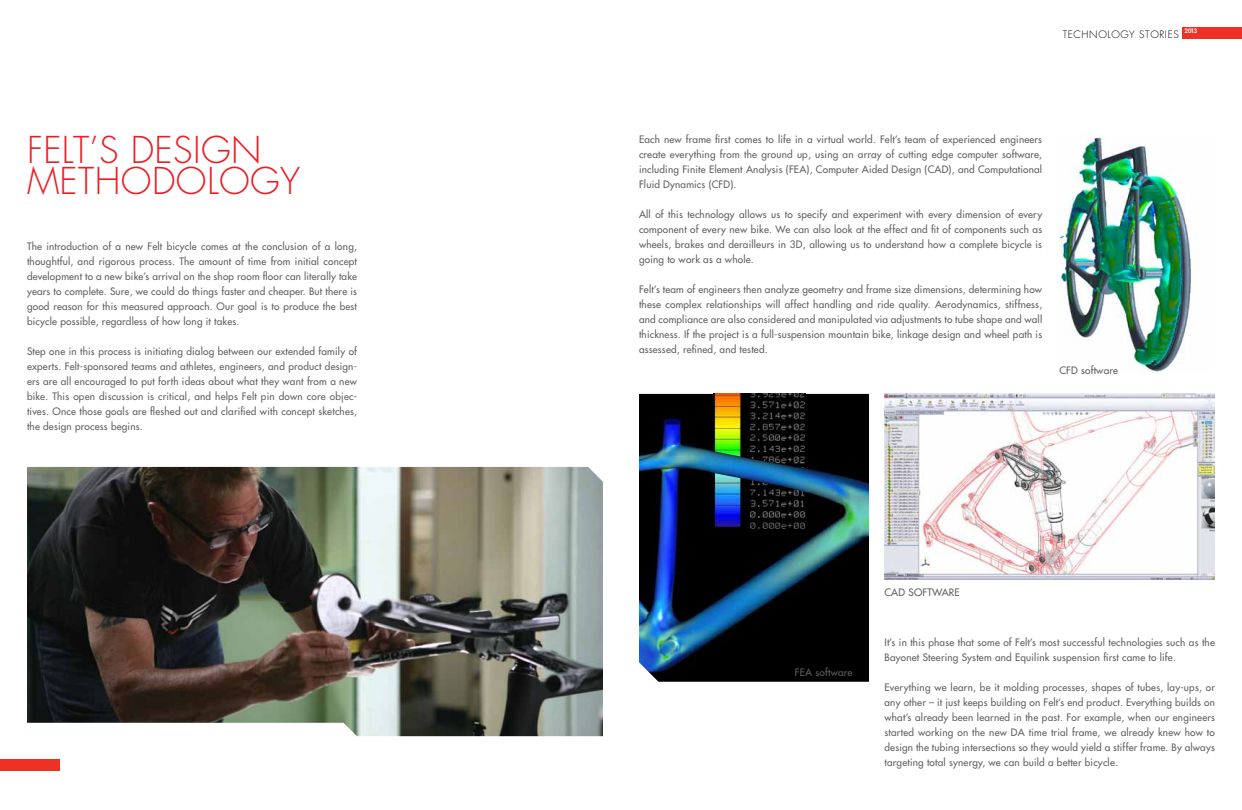
<style>
.page{position:relative;width:1242px;height:810px;background:#fff}
.page>*{position:absolute;margin:0;border:0;box-sizing:border-box;transform-origin:0 0}
.t1{font:300 36px/31px "Futura";letter-spacing:.01em;color:#ed1d24}
.t2{font:10px/15px "Futura";letter-spacing:.02em;color:#606061;text-align:justify}
.t3{font:300 10px "Futura";letter-spacing:.06em;color:#000}
.t4{font:800 6px "Futura";color:#fff}
</style>
<div class="page">
<div style="left:1183px;top:27px;width:59px;height:12px;background:#ee3124"></div>
<div style="left:0;top:759px;width:59px;height:12px;background:#ee3124"></div>
<img style="left:885px;top:394px;width:330px;height:186px">
<img style="left:1059px;top:136px;width:137px;height:237px">
<img style="left:639px;top:394px;width:230px;height:288px">
<img style="left:714px;top:394px;width:91px;height:135px">
<img style="left:710px;top:451px;width:98px;height:42px">
<img style="left:27px;top:467px;width:576px;height:269px">
<h1 class="t1" style="left:27px;top:135px;width:275px">FELT’S DESIGN<br>METHODOLOGY</h1>
<p class="t2" style="left:27px;top:238px;width:332px">The introduction of a new Felt bicycle comes at the conclusion of a long, thoughtful, and rigorous process. The amount of time from initial concept development to a new bike’s arrival on the shop room floor can literally take years to complete. Sure, we could do things faster and cheaper. But there is good reason for this measured approach. Our goal is to produce the best bicycle possible, regardless of how long it takes.</p>
<p class="t2" style="left:27px;top:343px;width:332px">Step one in this process is initiating dialog between our extended family of experts. Felt-sponsored teams and athletes, engineers, and product design&shy;ers are all encouraged to put forth ideas about what they want from a new bike. This open discussion is critical, and helps Felt pin down core objec&shy;tives. Once those goals are fleshed out and clarified with concept sketches, the design process begins.</p>
<p class="t4" style="left:1185px;top:27px;width:14px">2013</p>
<p class="t3" style="left:1063px;top:28px;width:118px">TECHNOLOGY STORIES</p>
<p class="t2" style="left:639px;top:132px;width:405px">Each new frame first comes to life in a virtual world. Felt’s team of experienced engineers create everything from the ground up, using an array of cutting edge computer software, including Finite Element Analysis (FEA), Computer Aided Design (CAD), and Computational Fluid Dynamics (CFD).</p>
<p class="t2" style="left:639px;top:207px;width:405px">All of this technology allows us to specify and experiment with every dimension of every component of every new bike. We can also look at the effect and fit of components such as wheels, brakes and derailleurs in 3D, allowing us to understand how a complete bicycle is going to work as a whole.</p>
<p class="t2" style="left:639px;top:282px;width:405px">Felt’s team of engineers then analyze geometry and frame size dimensions, determining how these complex relationships will affect handling and ride quality. Aerodynamics, stiffness, and compliance are also considered and manipulated via adjustments to tube shape and wall thickness. If the project is a full-suspension mountain bike, linkage design and wheel path is assessed, refined, and tested.</p>
<p class="t2" style="left:1059px;top:363px;width:60px">CFD software</p>
<p class="t2" style="left:885px;top:584px;width:77px">CAD SOFTWARE</p>
<p class="t2" style="left:795px;top:665px;width:59px">FEA software</p>
<p class="t2" style="left:885px;top:635px;width:332px">It’s in this phase that some of Felt’s most successful technologies such as the<br>Bayonet Steering System and Equilink suspension first came to life.</p>
<p class="t2" style="left:885px;top:680px;width:332px">Everything we learn, be it molding processes, shapes of tubes, lay-ups, or any other – it just keeps building on Felt’s end product. Everything builds on what’s already been learned in the past. For example, when our engineers started working on the new DA time trial frame, we already knew how to design the tubing intersections so they would yield a stiffer frame. By always targeting total synergy, we can build a better bicycle.</p>
</div>
